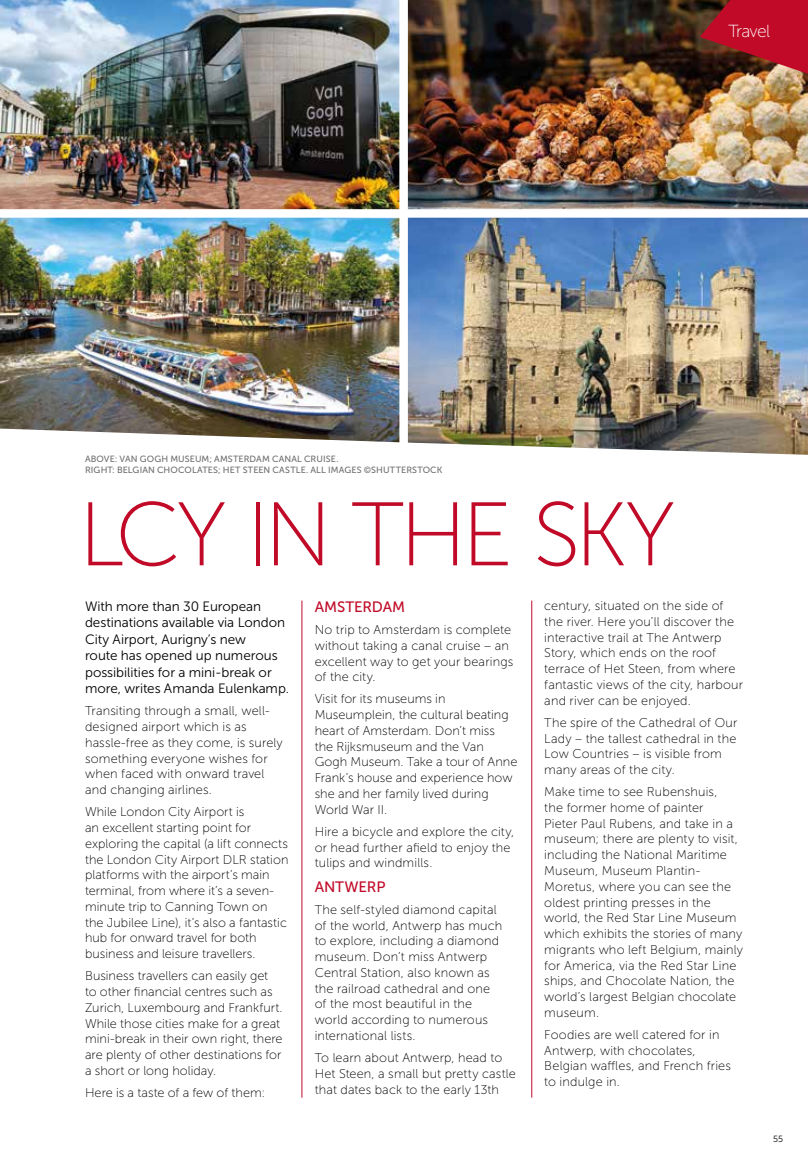
<style>
.page{position:relative;width:808px;height:1170px;background:#fff}
.page>*{position:absolute;margin:0;border:0;box-sizing:border-box;transform-origin:0 0}
.t1{font:90px "Museo Sans 100";letter-spacing:-.055em;color:#c10a27}
.t2{font:17.4px "Museo Sans 100";letter-spacing:-.04em;color:#fff}
.t3{font:15px "Museo Sans 500";letter-spacing:-.005em;color:#c10a27}
.t4{font:13.5px/16.5px "Museo Sans 300";letter-spacing:-.005em;color:#000}
.t5{font:12.75px/15.8px "Museo Sans 100";letter-spacing:.005em;color:#000}
.t6{font:9px/10.5px "Museo Sans 500";letter-spacing:.015em;color:#706f6f}
.t7{font:9px "Museo Sans 300";color:#000}
</style>
<div class="page">
<img style="left:408px;top:218px;width:400px;height:237px">
<img style="left:408px;top:0;width:400px;height:209px">
<img style="left:0;top:0;width:399px;height:209px">
<img style="left:0;top:218px;width:399px;height:224px">
<hr style="left:302px;top:600px;width:1px;height:497px;background:#c10a27">
<hr style="left:531px;top:600px;width:1px;height:497px;background:#c10a27">
<svg style="left:700px;top:0;width:108px;height:74px;background:#9a1624"></svg>
<h2 class="t2" style="left:729px;top:22px;width:43px">Travel</h2>
<p class="t6" style="left:85px;top:453px;width:359px">ABOVE: VAN GOGH MUSEUM; AMSTERDAM CANAL CRUISE.<br>RIGHT: BELGIAN CHOCOLATES; HET STEEN CASTLE. ALL IMAGES ©SHUTTERSTOCK</p>
<h1 class="t1" style="left:79px;top:486px;width:598px">LCY IN THE SKY</h1>
<p class="t4" style="left:85px;top:598px;width:206px">With more than 30 European destinations available via London<br>City Airport, Aurigny’s new<br>route has opened up numerous possibilities for a mini-break or more, writes Amanda Eulenkamp.</p>
<p class="t5" style="left:85px;top:703px;width:199px">Transiting through a small, well&shy;designed airport which is as hassle-free as they come, is surely something everyone wishes for when faced with onward travel and changing airlines.</p>
<p class="t5" style="left:85px;top:804px;width:205px">While London City Airport is<br>an excellent starting point for exploring the capital (a lift connects the London City Airport DLR station platforms with the airport’s main terminal, from where it’s a seven&shy;minute trip to Canning Town on the Jubilee Line), it’s also a fantastic hub for onward travel for both business and leisure travellers.</p>
<p class="t5" style="left:85px;top:968px;width:199px">Business travellers can easily get to other financial centres such as Zurich, Luxembourg and Frankfurt.<br>While those cities make for a great mini-break in their own right, there are plenty of other destinations for a short or long holiday.</p>
<p class="t5" style="left:85px;top:1084px;width:182px">Here is a taste of a few of them:</p>
<p class="t3" style="left:315px;top:598px;width:92px">AMSTERDAM</p>
<p class="t5" style="left:315px;top:622px;width:200px">No trip to Amsterdam is complete without taking a canal cruise – an excellent way to get your bearings of the city.</p>
<p class="t5" style="left:315px;top:691px;width:204px">Visit for its museums in<br>Museumplein, the cultural beating heart of Amsterdam. Don’t miss<br>the Rijksmuseum and the Van<br>Gogh Museum. Take a tour of Anne<br>Frank’s house and experience how she and her family lived during<br>World War II.</p>
<p class="t5" style="left:315px;top:823px;width:201px">Hire a bicycle and explore the city, or head further afield to enjoy the tulips and windmills.</p>
<p class="t3" style="left:315px;top:878px;width:72px">ANTWERP</p>
<p class="t5" style="left:315px;top:901px;width:189px">The self-styled diamond capital of the world, Antwerp has much to explore, including a diamond museum. Don’t miss Antwerp<br>Central Station, also known as the railroad cathedral and one of the most beautiful in the world according to numerous international lists.</p>
<p class="t5" style="left:315px;top:1049px;width:203px">To learn about Antwerp, head to<br>Het Steen, a small but pretty castle that dates back to the early 13th</p>
<p class="t5" style="left:544px;top:598px;width:200px">century, situated on the side of the river. Here you’ll discover the interactive trail at The Antwerp<br>Story, which ends on the roof terrace of Het Steen, from where fantastic views of the city, harbour and river can be enjoyed.</p>
<p class="t5" style="left:544px;top:714px;width:194px">The spire of the Cathedral of Our<br>Lady – the tallest cathedral in the<br>Low Countries – is visible from many areas of the city.</p>
<p class="t5" style="left:544px;top:784px;width:200px">Make time to see Rubenshuis,<br>the former home of painter<br>Pieter Paul Rubens, and take in a museum; there are plenty to visit, including the National Maritime<br>Museum, Museum Plantin-<br>Moretus, where you can see the oldest printing presses in the world, the Red Star Line Museum which exhibits the stories of many migrants who left Belgium, mainly for America, via the Red Star Line ships, and Chocolate Nation, the world’s largest Belgian chocolate museum.</p>
<p class="t5" style="left:544px;top:1026px;width:188px">Foodies are well catered for in<br>Antwerp, with chocolates,<br>Belgian waffles, and French fries to indulge in.</p>
<p class="t7" style="left:773px;top:1133px;width:12px">55</p>
</div>
